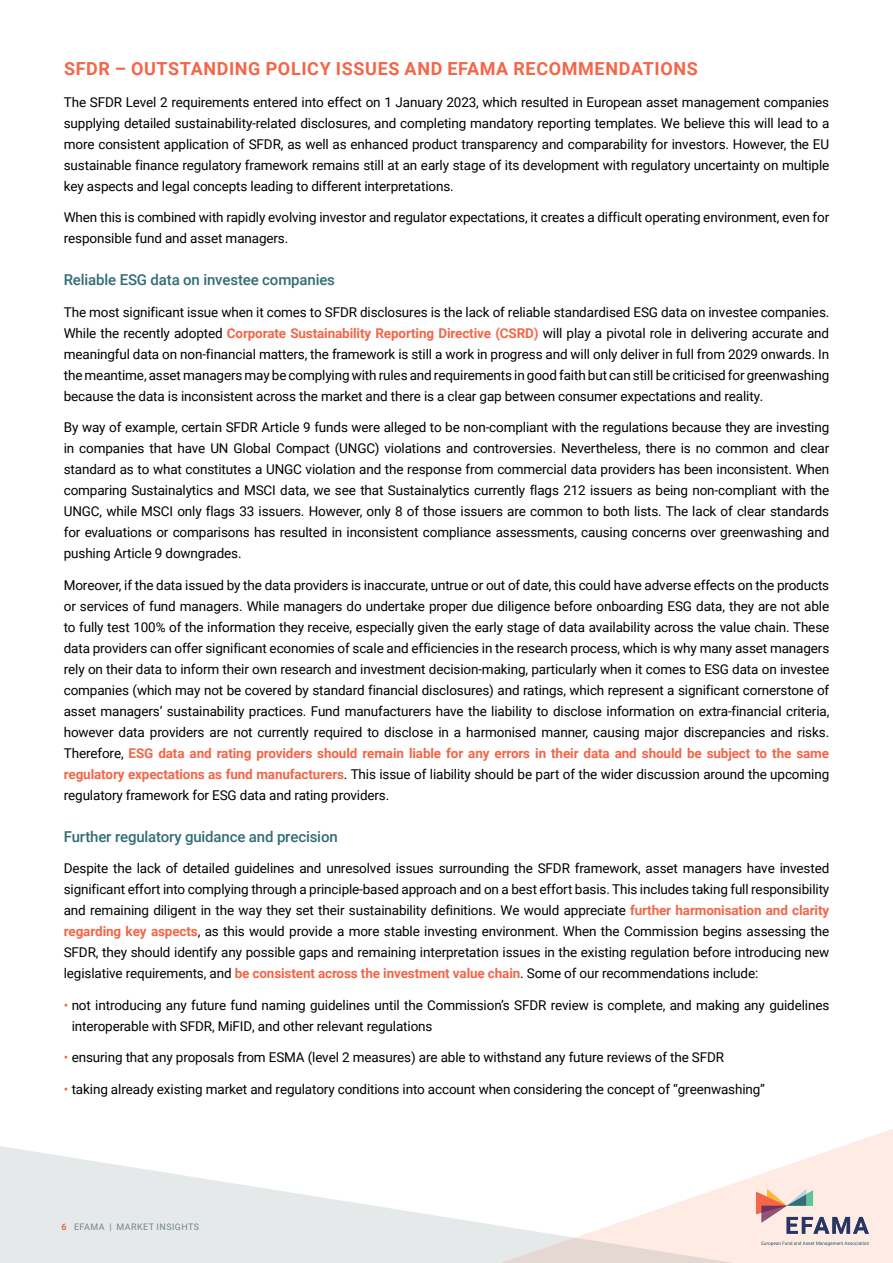
<style>
.page{position:relative;width:893px;height:1263px;background:#fff}
.page>*{position:absolute;margin:0;border:0;box-sizing:border-box;transform-origin:0 0}
.t1{font:700 18px "Roboto";letter-spacing:.035em;color:#f26649}
.t2{font:500 15px "Roboto";letter-spacing:-.01em;color:#326d73}
.t3{font:13.5px/21px "Roboto";letter-spacing:-.01em;color:#000;text-align:justify}
.t4{font:9px "Roboto";letter-spacing:.045em;color:#6f8490}
.s1{font-weight:700;color:#f26649}
.s2{color:#f26649}
</style>
<div class="page">
<svg style="left:734px;top:1129px;width:159px;height:134px;fill:#feece4"></svg>
<svg style="left:0;top:1146px;width:734px;height:117px"></svg>
<svg style="left:762px;top:1241px;width:107px;height:5px"></svg>
<svg style="left:756px;top:1189px;width:113px;height:45px;background:#d1bfbe"></svg>
<p class="t1" style="left:64px;top:56px;width:635px">SFDR – OUTSTANDING POLICY ISSUES AND EFAMA RECOMMENDATIONS</p>
<p class="t3" style="left:64px;top:91px;width:767px">The SFDR Level 2 requirements entered into effect on 1 January 2023, which resulted in European asset management companies supplying detailed sustainability-related disclosures, and completing mandatory reporting templates. We believe this will lead to a more consistent application of SFDR, as well as enhanced product transparency and comparability for investors. However, the EU sustainable finance regulatory framework remains still at an early stage of its development with regulatory uncertainty on multiple key aspects and legal concepts leading to different interpretations.</p>
<p class="t3" style="left:64px;top:206px;width:767px">When this is combined with rapidly evolving investor and regulator expectations, it creates a difficult operating environment, even for responsible fund and asset managers.</p>
<p class="t2" style="left:64px;top:269px;width:273px">Reliable ESG data on investee companies</p>
<p class="t3" style="left:64px;top:301px;width:767px">The most significant issue when it comes to SFDR disclosures is the lack of reliable standardised ESG data on investee companies.<br>While the recently adopted <span class="s1">Corporate Sustainability Reporting Directive (CSRD)</span> will play a pivotal role in delivering accurate and meaningful data on non-financial matters, the framework is still a work in progress and will only deliver in full from 2029 onwards. In the meantime, asset managers may be complying with rules and requirements in good faith but can still be criticised for greenwashing because the data is inconsistent across the market and there is a clear gap between consumer expectations and reality.</p>
<p class="t3" style="left:64px;top:416px;width:767px">By way of example, certain SFDR Article 9 funds were alleged to be non-compliant with the regulations because they are investing in companies that have UN Global Compact (UNGC) violations and controversies. Nevertheless, there is no common and clear standard as to what constitutes a UNGC violation and the response from commercial data providers has been inconsistent. When comparing Sustainalytics and MSCI data, we see that Sustainalytics currently flags 212 issuers as being non-compliant with the UNGC, while MSCI only flags 33 issuers. However, only 8 of those issuers are common to both lists. The lack of clear standards for evaluations or comparisons has resulted in inconsistent compliance assessments, causing concerns over greenwashing and pushing Article 9 downgrades.</p>
<p class="t3" style="left:64px;top:574px;width:767px">Moreover, if the data issued by the data providers is inaccurate, untrue or out of date, this could have adverse effects on the products or services of fund managers. While managers do undertake proper due diligence before onboarding ESG data, they are not able to fully test 100% of the information they receive, especially given the early stage of data availability across the value chain. These data providers can offer significant economies of scale and efficiencies in the research process, which is why many asset managers rely on their data to inform their own research and investment decision-making, particularly when it comes to ESG data on investee companies (which may not be covered by standard financial disclosures) and ratings, which represent a significant cornerstone of asset managers’ sustainability practices. Fund manufacturers have the liability to disclose information on extra-financial criteria, however data providers are not currently required to disclose in a harmonised manner, causing major discrepancies and risks.<br>Therefore, <span class="s1">ESG data and rating providers should remain liable for any errors in their data and should be subject to the same regulatory expectations as fund manufacturers</span>. This issue of liability should be part of the wider discussion around the upcoming regulatory framework for ESG data and rating providers.</p>
<p class="t2" style="left:64px;top:826px;width:275px">Further regulatory guidance and precision</p>
<p class="t3" style="left:64px;top:857px;width:767px">Despite the lack of detailed guidelines and unresolved issues surrounding the SFDR framework, asset managers have invested significant effort into complying through a principle-based approach and on a best effort basis. This includes taking full responsibility and remaining diligent in the way they set their sustainability definitions. We would appreciate <span class="s1">further harmonisation and clarity regarding key aspects</span>, as this would provide a more stable investing environment. When the Commission begins assessing the SFDR, they should identify any possible gaps and remaining interpretation issues in the existing regulation before introducing new legislative requirements, and <span class="s1">be consistent across the investment value chain</span>. Some of our recommendations include:</p>
<p class="t3" style="left:72px;top:994px;width:759px;text-indent:-8px"><span class="s2">•</span> not introducing any future fund naming guidelines until the Commission’s SFDR review is complete, and making any guidelines interoperable with SFDR, MiFID, and other relevant regulations</p>
<p class="t3" style="left:64px;top:1046px;width:662px"><span class="s2">•</span> ensuring that any proposals from ESMA (level 2 measures) are able to withstand any future reviews of the SFDR</p>
<p class="t3" style="left:64px;top:1078px;width:703px"><span class="s2">•</span> taking already existing market and regulatory conditions into account when considering the concept of “greenwashing”</p>
<p class="t4" style="left:62px;top:1220px;width:139px"><span class="s1">6</span> EFAMA | MARKET INSIGHTS</p>
</div>
